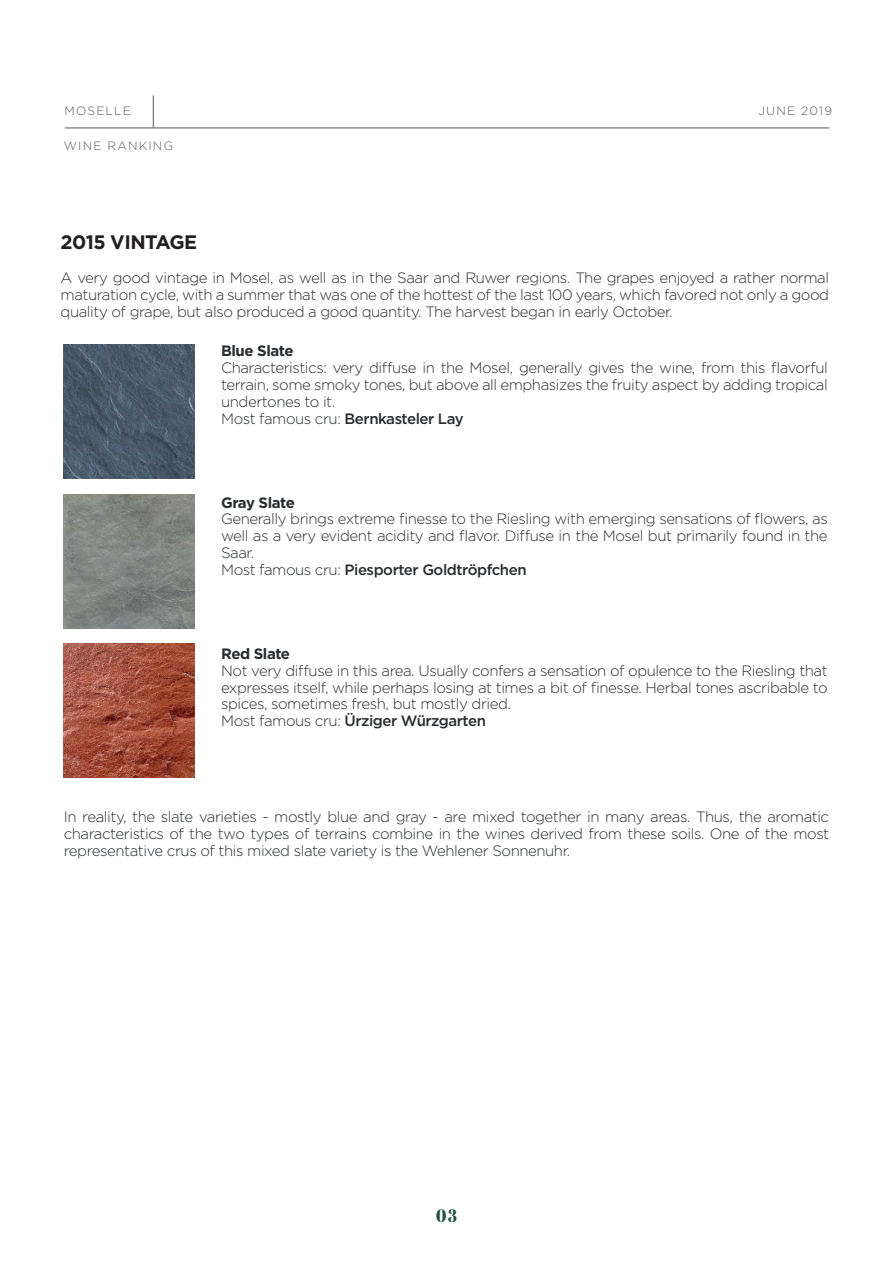
<style>
.page{position:relative;width:893px;height:1263px;background:#fff}
.page>*{position:absolute;margin:0;border:0;box-sizing:border-box;transform-origin:0 0}
.t1{font:700 19.5px "Gotham";letter-spacing:-.03em;color:#231f20}
.t2{font:700 18px "Domaine Disp Cond";color:#20533b}
.t3{font:300 15px/16.8px "Gotham";letter-spacing:-.03em;color:#292c2f;text-align:justify}
.t4{font:500 15px "Gotham";letter-spacing:-.03em;color:#292c2f}
.t5{font:700 15px "Gotham";letter-spacing:-.03em;color:#292c2f}
.t6{font:300 12px "Gotham";letter-spacing:.1em;color:#57585a}
.s1{font-weight:300}
</style>
<div class="page">
<img style="left:64px;top:344px;width:131px;height:134px">
<img style="left:64px;top:494px;width:131px;height:134px">
<img style="left:64px;top:644px;width:131px;height:134px">
<hr style="left:65px;top:128px;width:764px;height:1px;background:#57585a">
<hr style="left:153px;top:95px;width:1px;height:33px;background:#57585a">
<p class="t6" style="left:65px;top:103px;width:68px">MOSELLE</p>
<p class="t6" style="left:758px;top:103px;width:75px">JUNE 2019</p>
<p class="t6" style="left:64px;top:139px;width:111px">WINE RANKING</p>
<p class="t1" style="left:61px;top:230px;width:138px">2015 VINTAGE</p>
<p class="t3" style="left:61px;top:269px;width:770px">A very good vintage in Mosel, as well as in the Saar and Ruwer regions. The grapes enjoyed a rather normal maturation cycle, with a summer that was one of the hottest of the last 100 years, which favored not only a good quality of grape, but also produced a good quantity. The harvest began in early October.</p>
<p class="t5" style="left:221px;top:341px;width:74px">Blue Slate</p>
<p class="t3" style="left:221px;top:359px;width:608px">Characteristics: very diffuse in the Mosel, generally gives the wine, from this flavorful terrain, some smoky tones, but above all emphasizes the fruity aspect by adding tropical undertones to it.</p>
<p class="t4" style="left:221px;top:408px;width:244px"><span class="s1">Most famous cru:</span> Bernkasteler Lay</p>
<p class="t5" style="left:221px;top:492px;width:75px">Gray Slate</p>
<p class="t3" style="left:221px;top:510px;width:608px">Generally brings extreme finesse to the Riesling with emerging sensations of flowers, as well as a very evident acidity and flavor. Diffuse in the Mosel but primarily found in the Saar.</p>
<p class="t4" style="left:221px;top:560px;width:307px"><span class="s1">Most famous cru:</span> Piesporter Goldtröpfchen</p>
<p class="t5" style="left:221px;top:644px;width:71px">Red Slate</p>
<p class="t3" style="left:221px;top:662px;width:608px">Not very diffuse in this area. Usually confers a sensation of opulence to the Riesling that expresses itself, while perhaps losing at times a bit of finesse. Herbal tones ascribable to spices, sometimes fresh, but mostly dried.</p>
<p class="t4" style="left:221px;top:711px;width:266px"><span class="s1">Most famous cru:</span> Ürziger Würzgarten</p>
<p class="t3" style="left:64px;top:808px;width:767px">In reality, the slate varieties - mostly blue and gray - are mixed together in many areas. Thus, the aromatic characteristics of the two types of terrains combine in the wines derived from these soils. One of the most representative crus of this mixed slate variety is the Wehlener Sonnenuhr.</p>
<p class="t2" style="left:436px;top:1204px;width:22px">03</p>
</div>
